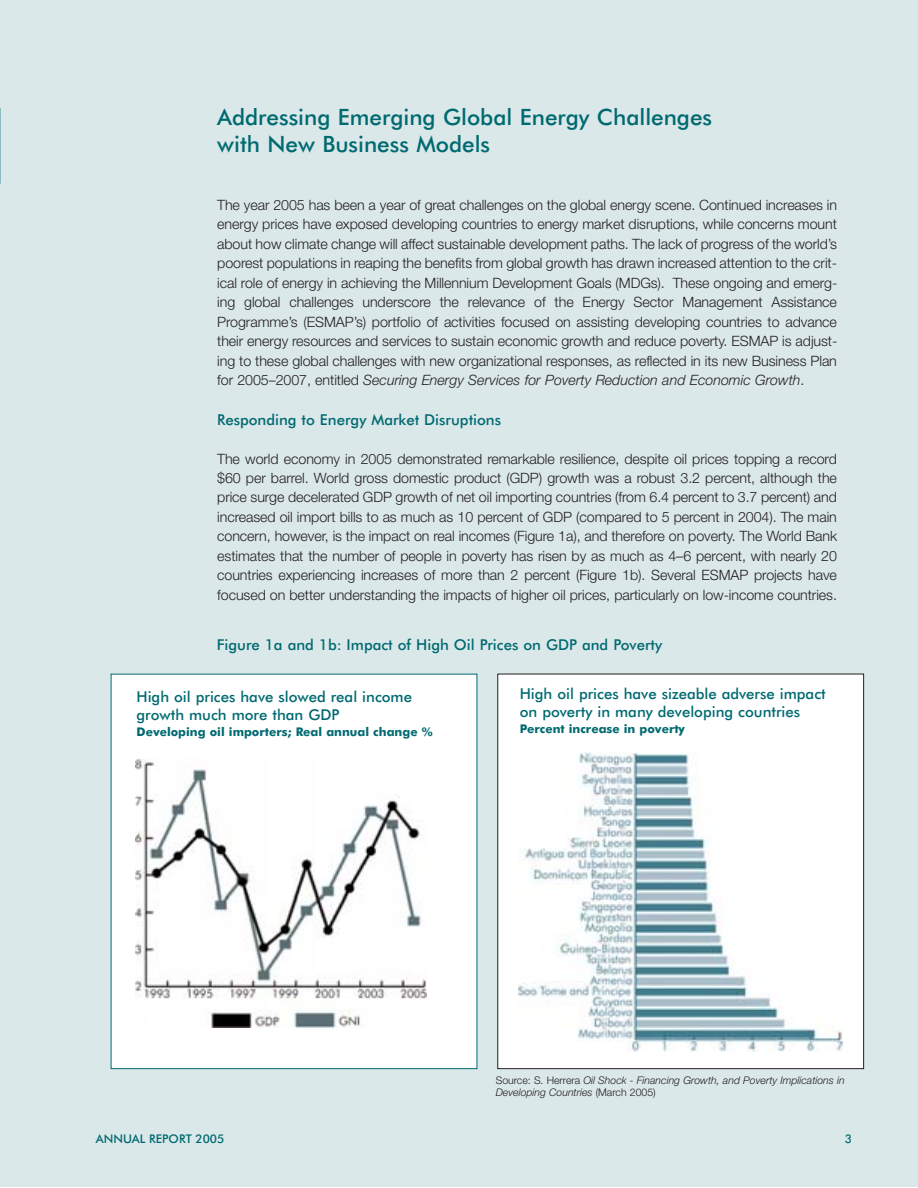
<style>
.page{position:relative;width:918px;height:1188px;background:#fff}
.page>*{position:absolute;margin:0;border:0;box-sizing:border-box;transform-origin:0 0}
.t1{font:500 22.5px/27px "Futura BT";color:#006a71}
.t2{font:500 15px/18px "Futura BT";color:#006a71}
.t3{font:300 14.25px/19.5px "Helvetica Neue";letter-spacing:-.005em;color:#231f20;text-align:justify}
.t4{font:700 12px "Futura BT";color:#006a71}
.t5{font:500 12px "Futura BT";color:#006a71}
.t6{font:italic 300 10.5px/12px "Helvetica Neue";color:#231f20}
.s1{font-style:italic}
.s2{font-style:normal}
</style>
<div class="page">
<div style="left:0;top:0;width:918px;height:1187px;background:#dbe8e9"></div>
<div style="left:111px;top:674px;width:366px;height:395px;background:#fff"></div>
<img style="left:136px;top:759px;width:291px;height:268px">
<div style="left:498px;top:674px;width:366px;height:395px;background:#fff"></div>
<img style="left:518px;top:753px;width:324px;height:298px">
<div style="left:497px;top:674px;width:367px;height:395px;border:1px solid #231f20"></div>
<h1 class="t1" style="left:217px;top:105px;width:496px">Addressing Emerging Global Energy Challenges with New Business Models</h1>
<p class="t3" style="left:217px;top:197px;width:622px">The year 2005 has been a year of great challenges on the global energy scene. Continued increases in energy prices have exposed developing countries to energy market disruptions, while concerns mount about how climate change will affect sustainable development paths. The lack of progress of the world’s poorest populations in reaping the benefits from global growth has drawn increased attention to the crit&shy;ical role of energy in achieving the Millennium Development Goals (MDGs). These ongoing and emerg&shy;ing global challenges underscore the relevance of the Energy Sector Management Assistance Programme’s (ESMAP’s) portfolio of activities focused on assisting developing countries to advance their energy resources and services to sustain economic growth and reduce poverty. ESMAP is adjust&shy;ing to these global challenges with new organizational responses, as reflected in its new Business Plan for 2005–2007, entitled <span class="s1">Securing Energy Services for Poverty Reduction and Economic Growth</span>.</p>
<p class="t2" style="left:217px;top:411px;width:285px">Responding to Energy Market Disruptions</p>
<p class="t3" style="left:217px;top:450px;width:621px">The world economy in 2005 demonstrated remarkable resilience, despite oil prices topping a record $60 per barrel. World gross domestic product (GDP) growth was a robust 3.2 percent, although the price surge decelerated GDP growth of net oil importing countries (from 6.4 percent to 3.7 percent) and increased oil import bills to as much as 10 percent of GDP (compared to 5 percent in 2004). The main concern, however, is the impact on real incomes (Figure 1a), and therefore on poverty. The World Bank estimates that the number of people in poverty has risen by as much as 4–6 percent, with nearly 20 countries experiencing increases of more than 2 percent (Figure 1b). Several ESMAP projects have focused on better understanding the impacts of higher oil prices, particularly on low-income countries.</p>
<p class="t2" style="left:217px;top:636px;width:447px">Figure 1a and 1b: Impact of High Oil Prices on GDP and Poverty</p>
<p class="t2" style="left:136px;top:689px;width:277px">High oil prices have slowed real income growth much more than GDP</p>
<p class="t4" style="left:136px;top:727px;width:298px">Developing oil importers; Real annual change %</p>
<p class="t2" style="left:520px;top:686px;width:307px">High oil prices have sizeable adverse impact on poverty in many developing countries</p>
<p class="t4" style="left:520px;top:724px;width:167px">Percent increase in poverty</p>
<p class="t6" style="left:496px;top:1075px;width:350px"><span class="s2">Source: S. Herrera</span> Oil Shock - Financing Growth, and Poverty Implications in<br>Developing Countries <span class="s2">(March 2005)</span></p>
<p class="t5" style="left:96px;top:1134px;width:130px">ANNUAL REPORT 2005</p>
<p class="t5" style="left:845px;top:1134px;width:9px">3</p>
</div>
